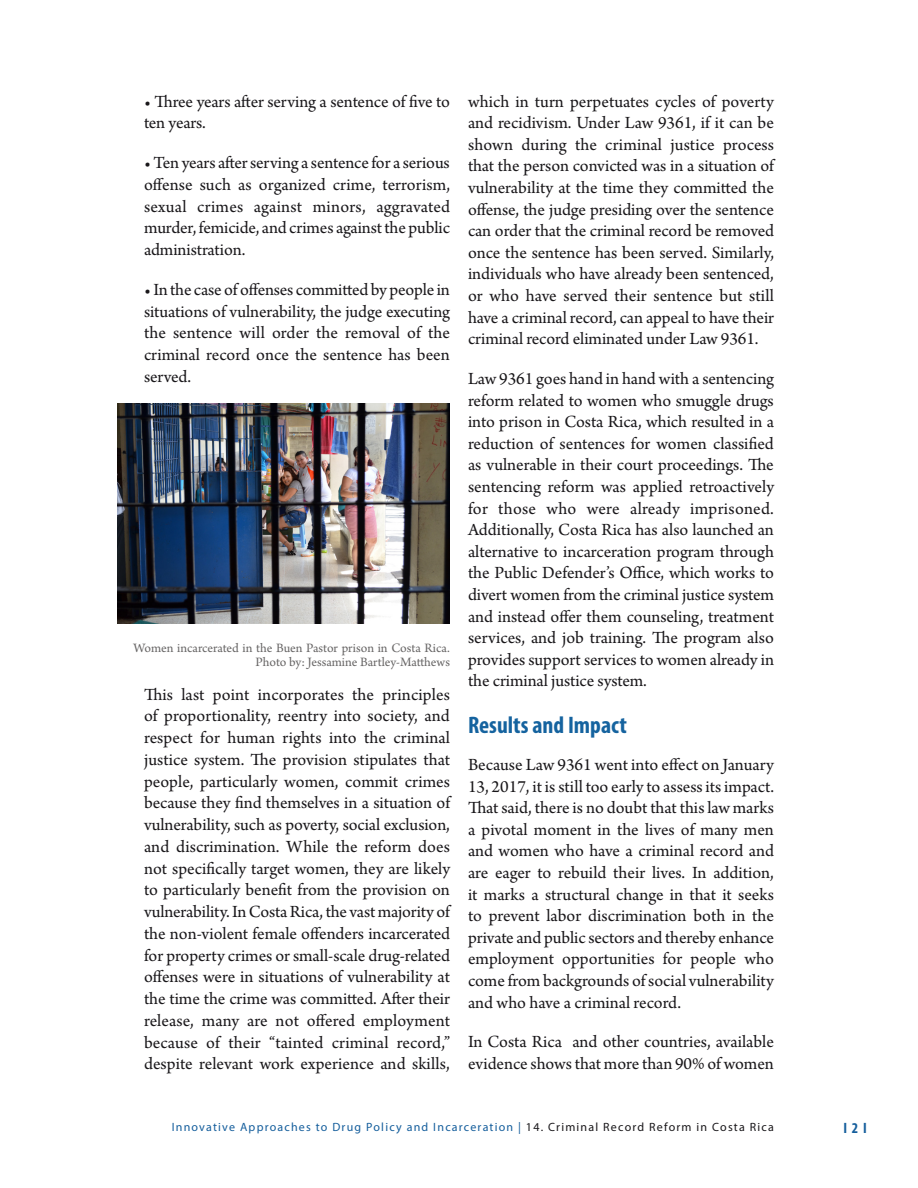
<style>
.page{position:relative;width:918px;height:1188px;background:#fff}
.page>*{position:absolute;margin:0;border:0;box-sizing:border-box;transform-origin:0 0}
.Subtitle{font:700 condensed 24px "Myriad Pro";color:#15639f}
.Texto{font:18px/21.6px "Arno Pro";letter-spacing:-.005em;color:#19171a;text-align:justify}
.t1{font:700 condensed 15px "Myriad Pro";color:#155e9c}
.Texto-2{font:13.5px/13.5px "Arno Pro";letter-spacing:-.005em;color:#686666;text-align:right}
.t2{font:12px "Myriad Pro";letter-spacing:.1em;color:#155e9c}
.s1{color:#19171a}
</style>
<div class="page">
<img style="left:117px;top:403px;width:333px;height:221px">
<p class="Texto" style="left:144px;top:91px;width:308px">• Three years after serving a sentence of five to ten years.</p>
<p class="Texto" style="left:144px;top:153px;width:308px">• Ten years after serving a sentence for a serious offense such as organized crime, terrorism, sexual crimes against minors, aggravated murder, femicide, and crimes against the public administration.</p>
<p class="Texto" style="left:144px;top:279px;width:308px">• In the case of offenses committed by people in situations of vulnerability, the judge executing the sentence will order the removal of the criminal record once the sentence has been served.</p>
<p class="Texto-2" style="left:134px;top:642px;width:318px">Women incarcerated in the Buen Pastor prison in Costa Rica.<br>Photo by: Jessamine Bartley-Matthews</p>
<p class="Texto" style="left:144px;top:684px;width:308px">This last point incorporates the principles of proportionality, reentry into society, and respect for human rights into the criminal justice system. The provision stipulates that people, particularly women, commit crimes because they find themselves in a situation of vulnerability, such as poverty, social exclusion, and discrimination. While the reform does not specifically target women, they are likely to particularly benefit from the provision on vulnerability. In Costa Rica, the vast majority of the non-violent female offenders incarcerated for property crimes or small-scale drug-related offenses were in situations of vulnerability at the time the crime was committed. After their release, many are not offered employment because of their “tainted criminal record,” despite relevant work experience and skills,</p>
<p class="Texto" style="left:468px;top:91px;width:308px">which in turn perpetuates cycles of poverty and recidivism. Under Law 9361, if it can be shown during the criminal justice process that the person convicted was in a situation of vulnerability at the time they committed the offense, the judge presiding over the sentence can order that the criminal record be removed once the sentence has been served. Similarly, individuals who have already been sentenced, or who have served their sentence but still have a criminal record, can appeal to have their criminal record eliminated under Law 9361.</p>
<p class="Texto" style="left:468px;top:369px;width:308px">Law 9361 goes hand in hand with a sentencing reform related to women who smuggle drugs into prison in Costa Rica, which resulted in a reduction of sentences for women classified as vulnerable in their court proceedings. The sentencing reform was applied retroactively for those who were already imprisoned.<br>Additionally, Costa Rica has also launched an alternative to incarceration program through the Public Defender’s Office, which works to divert women from the criminal justice system and instead offer them counseling, treatment services, and job training. The program also provides support services to women already in the criminal justice system.</p>
<p class="Subtitle" style="left:468px;top:710px;width:160px">Results and Impact</p>
<p class="Texto" style="left:468px;top:755px;width:308px">Because Law 9361 went into effect on January 13, 2017, it is still too early to assess its impact.<br>That said, there is no doubt that this law marks a pivotal moment in the lives of many men and women who have a criminal record and are eager to rebuild their lives. In addition, it marks a structural change in that it seeks to prevent labor discrimination both in the private and public sectors and thereby enhance employment opportunities for people who come from backgrounds of social vulnerability and who have a criminal record.</p>
<p class="Texto" style="left:468px;top:1032px;width:307px">In Costa Rica and other countries, available evidence shows that more than 90% of women</p>
<p class="t2" style="left:172px;top:1120px;width:604px">Innovative Approaches to Drug Policy and Incarceration | <span class="s1">14. Criminal Record Reform in Costa Rica</span></p>
<p class="t1" style="left:843px;top:1119px;width:25px">I 2 I</p>
</div>
